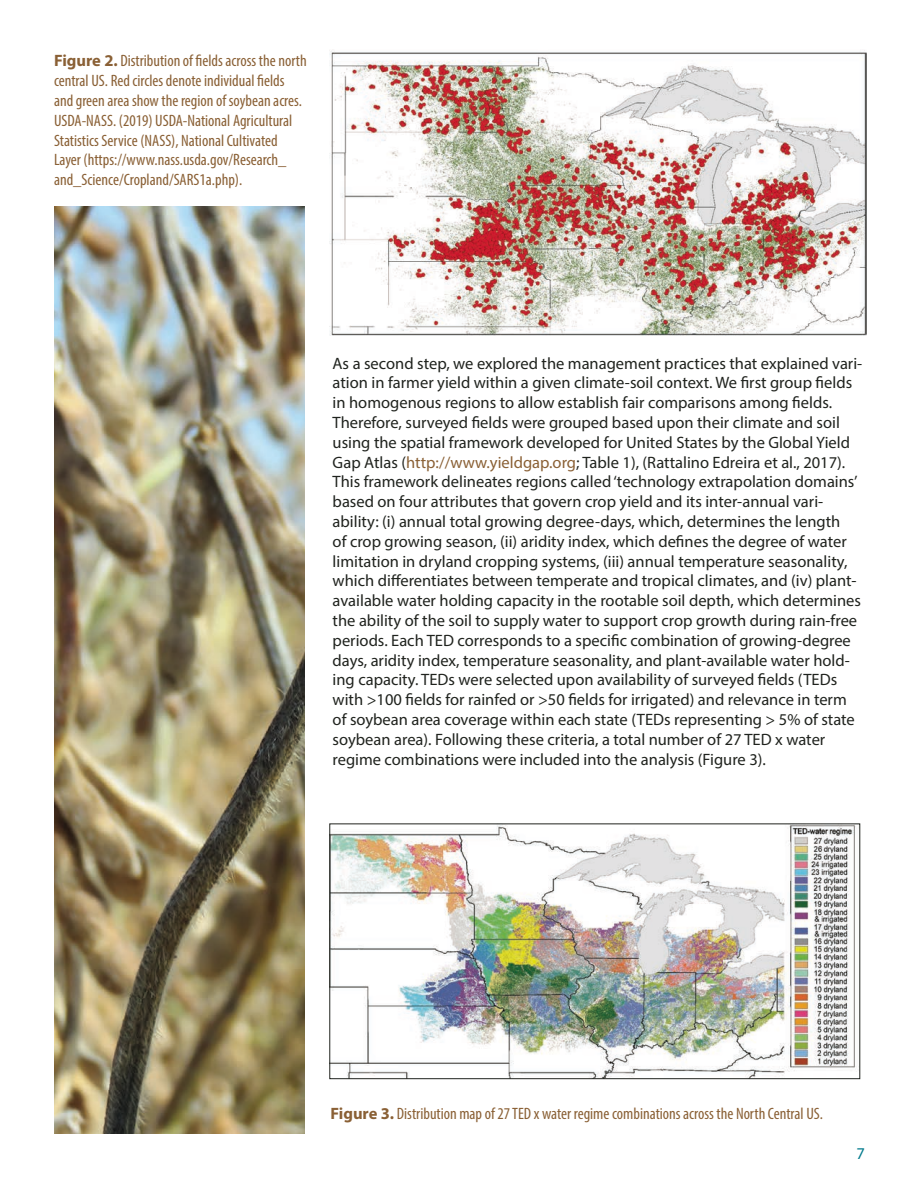
<style>
.page{position:relative;width:918px;height:1188px;background:#fff}
.page>*{position:absolute;margin:0;border:0;box-sizing:border-box;transform-origin:0 0}
.P_Paragraph1{font:16.5px/19.8px "Myriad Pro";color:#20231e}
.P_FigureCaption{font:condensed 16.5px/19.8px "Myriad Pro";color:#8a6035}
.t1{font:16.5px "Myriad Pro";color:#007a8c}
.s1{font-weight:700;font-stretch:normal}
.s2{color:#8a6035}
</style>
<div class="page">
<img style="left:54px;top:206px;width:251px;height:928px">
<img style="left:331px;top:826px;width:526px;height:251px">
<div style="left:329px;top:824px;width:531px;height:255px;border:1px solid #20231e"></div>
<img style="left:330px;top:50px;width:537px;height:286px">
<p class="P_FigureCaption" style="left:54px;top:51px;width:254px"><span class="s1">Figure 2.</span> Distribution of fields across the north central US. Red circles denote individual fields and green area show the region of soybean acres.<br>USDA-NASS. (2019) USDA-National Agricultural Statistics Service (NASS), National Cultivated Layer (https://www.nass.usda.gov/Research_ and_Science/Cropland/SARS1a.php).</p>
<p class="P_Paragraph1" style="left:333px;top:353px;width:531px">As a second step, we explored the management practices that explained vari&shy;ation in farmer yield within a given climate-soil context. We first group fields in homogenous regions to allow establish fair comparisons among fields.<br>Therefore, surveyed fields were grouped based upon their climate and soil using the spatial framework developed for United States by the Global Yield Gap Atlas (<span class="s2">http://www.yieldgap.org</span>; Table 1), (Rattalino Edreira et al., 2017).<br>This framework delineates regions called ‘technology extrapolation domains’ based on four attributes that govern crop yield and its inter-annual vari&shy;ability: (i) annual total growing degree-days, which, determines the length<br>of crop growing season, (ii) aridity index, which defines the degree of water limitation in dryland cropping systems, (iii) annual temperature seasonality, which differentiates between temperate and tropical climates, and (iv) plant&shy;available water holding capacity in the rootable soil depth, which determines the ability of the soil to supply water to support crop growth during rain-free periods. Each TED corresponds to a specific combination of growing-degree days, aridity index, temperature seasonality, and plant-available water hold&shy;ing capacity. TEDs were selected upon availability of surveyed fields (TEDs with &gt;100 fields for rainfed or &gt;50 fields for irrigated) and relevance in term of soybean area coverage within each state (TEDs representing &gt; 5% of state soybean area). Following these criteria, a total number of 27 TED x water regime combinations were included into the analysis (Figure 3).</p>
<p class="P_FigureCaption" style="left:330px;top:1103px;width:494px"><span class="s1">Figure 3.</span> Distribution map of 27 TED x water regime combinations across the North Central US.</p>
<p class="t1" style="left:857px;top:1143px;width:10px">7</p>
</div>
